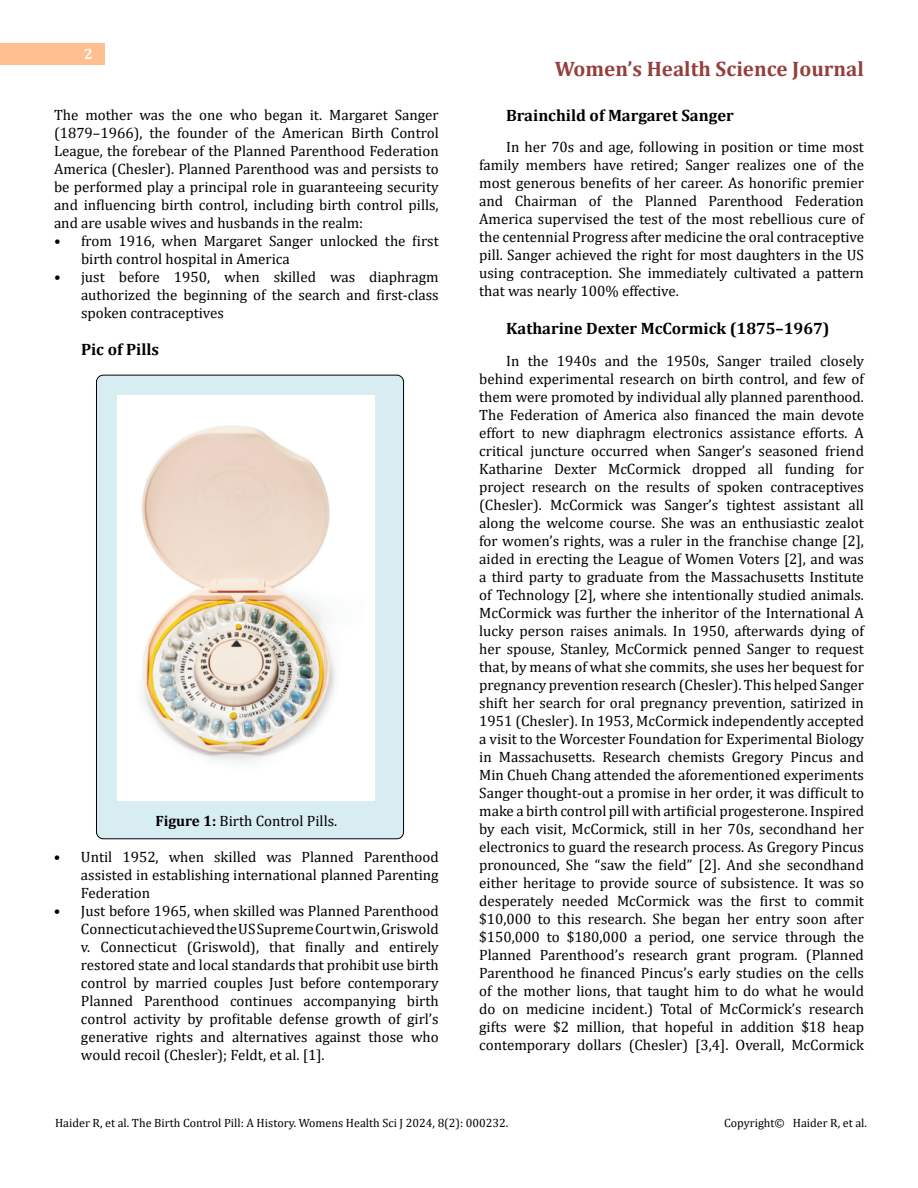
<style>
.page{position:relative;width:918px;height:1188px;background:#fff}
.page>*{position:absolute;margin:0;border:0;box-sizing:border-box;transform-origin:0 0}
.t1{font:700 21px "Cambria";color:#953f3c}
.t2{font:700 16.5px "Cambria";color:#000}
.t3{font:15px/18px "Cambria";color:#000;text-align:justify}
.t4{font:700 15px "Cambria";color:#fff}
.t5{font:12px "Cambria";color:#000}
.s1{font-weight:700}
</style>
<div class="page">
<div style="left:0;top:43px;width:105px;height:21px;background:#ffbf91"></div>
<div style="left:96px;top:375px;width:308px;height:464px;background:#d8edf2;border-radius:7px"></div>
<div style="left:96px;top:375px;width:308px;height:464px;border:1px solid #000;border-radius:7px"></div>
<img style="left:118px;top:396px;width:257px;height:404px">
<p class="t4" style="left:84px;top:44px;width:10px">2</p>
<p class="t3" style="left:54px;top:105px;width:386px">The mother was the one who began it. Margaret Sanger (1879–1966), the founder of the American Birth Control League, the forebear of the Planned Parenthood Federation America (Chesler). Planned Parenthood was and persists to be performed play a principal role in guaranteeing security and influencing birth control, including birth control pills, and are usable wives and husbands in the realm:</p>
<p class="t3" style="left:81px;top:231px;width:359px;text-indent:-27px">• from 1916, when Margaret Sanger unlocked the first birth control hospital in America</p>
<p class="t3" style="left:81px;top:267px;width:359px;text-indent:-27px">• just before 1950, when skilled was diaphragm authorized the beginning of the search and first-class spoken contraceptives</p>
<p class="t2" style="left:81px;top:338px;width:80px">Pic of Pills</p>
<p class="t3" style="left:155px;top:812px;width:183px"><span class="s1">Figure 1:</span> Birth Control Pills.</p>
<p class="t3" style="left:81px;top:848px;width:359px;text-indent:-27px">• Until 1952, when skilled was Planned Parenthood assisted in establishing international planned Parenting Federation</p>
<p class="t3" style="left:81px;top:902px;width:359px;text-indent:-27px">• Just before 1965, when skilled was Planned Parenthood Connecticut achieved the US Supreme Court win, Griswold v. Connecticut (Griswold), that finally and entirely restored state and local standards that prohibit use birth control by married couples Just before contemporary Planned Parenthood continues accompanying birth control activity by profitable defense growth of girl’s generative rights and alternatives against those who would recoil (Chesler); Feldt, et al. [1].</p>
<h1 class="t1" style="left:555px;top:54px;width:311px">Women’s Health Science Journal</h1>
<p class="t2" style="left:506px;top:104px;width:229px">Brainchild of Margaret Sanger</p>
<p class="t3" style="left:479px;top:138px;width:386px;text-indent:27px">In her 70s and age, following in position or time most family members have retired; Sanger realizes one of the most generous benefits of her career. As honorific premier and Chairman of the Planned Parenthood Federation America supervised the test of the most rebellious cure of the centennial Progress after medicine the oral contraceptive pill. Sanger achieved the right for most daughters in the US using contraception. She immediately cultivated a pattern that was nearly 100% effective.</p>
<p class="t2" style="left:506px;top:317px;width:325px">Katharine Dexter McCormick (1875–1967)</p>
<p class="t3" style="left:479px;top:351px;width:386px;text-indent:27px">In the 1940s and the 1950s, Sanger trailed closely behind experimental research on birth control, and few of them were promoted by individual ally planned parenthood.<br>The Federation of America also financed the main devote effort to new diaphragm electronics assistance efforts. A critical juncture occurred when Sanger’s seasoned friend Katharine Dexter McCormick dropped all funding for project research on the results of spoken contraceptives (Chesler). McCormick was Sanger’s tightest assistant all along the welcome course. She was an enthusiastic zealot for women’s rights, was a ruler in the franchise change [2], aided in erecting the League of Women Voters [2], and was a third party to graduate from the Massachusetts Institute of Technology [2], where she intentionally studied animals.<br>McCormick was further the inheritor of the International A lucky person raises animals. In 1950, afterwards dying of her spouse, Stanley, McCormick penned Sanger to request that, by means of what she commits, she uses her bequest for pregnancy prevention research (Chesler). This helped Sanger shift her search for oral pregnancy prevention, satirized in 1951 (Chesler). In 1953, McCormick independently accepted a visit to the Worcester Foundation for Experimental Biology in Massachusetts. Research chemists Gregory Pincus and Min Chueh Chang attended the aforementioned experiments Sanger thought-out a promise in her order, it was difficult to make a birth control pill with artificial progesterone. Inspired by each visit, McCormick, still in her 70s, secondhand her electronics to guard the research process. As Gregory Pincus pronounced, She “saw the field” [2]. And she secondhand either heritage to provide source of subsistence. It was so desperately needed McCormick was the first to commit $10,000 to this research. She began her entry soon after $150,000 to $180,000 a period, one service through the Planned Parenthood’s research grant program. (Planned Parenthood he financed Pincus’s early studies on the cells of the mother lions, that taught him to do what he would do on medicine incident.) Total of McCormick’s research gifts were $2 million, that hopeful in addition $18 heap contemporary dollars (Chesler) [3,4]. Overall, McCormick</p>
<p class="t5" style="left:55px;top:1115px;width:455px">Haider R, et al. The Birth Control Pill: A History. Womens Health Sci J 2024, 8(2): 000232.</p>
<p class="t5" style="left:724px;top:1115px;width:144px">Copyright© Haider R, et al.</p>
</div>
